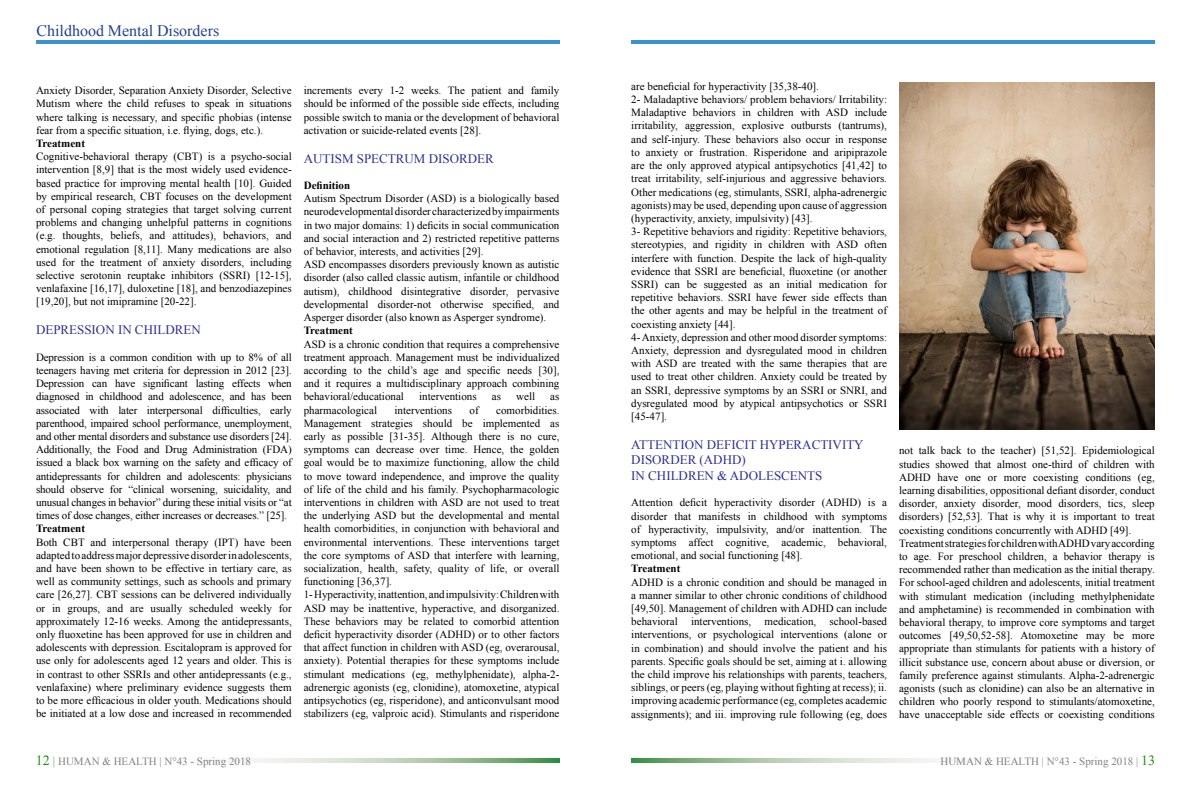
<style>
.page{position:relative;width:1191px;height:794px;background:#fff}
.page>*{position:absolute;margin:0;border:0;box-sizing:border-box;transform-origin:0 0}
.t1{font:16px "Times New Roman";color:#25408f}
.t2{font:13px/15.6px "Times New Roman";color:#2e3092}
.t3{font:11px/13.2px "Times New Roman";color:#000;text-align:justify}
.t4{font:11px "Times New Roman";color:#808285}
.t5{font:700 11px "Times New Roman";color:#000}
.s1{font-size:14px;color:#228b0f}
.s2{font-size:12px}
</style>
<div class="page">
<svg style="left:229px;top:758px;width:330px;height:5px;background:#b4cfb1"></svg>
<svg style="left:631px;top:758px;width:328px;height:5px;background:#b5cfb2"></svg>
<hr style="left:36px;top:41px;width:523px;height:3px;background:#3c91cf">
<hr style="left:631px;top:41px;width:524px;height:3px;background:#3c91cf">
<img style="left:899px;top:82px;width:256px;height:347px">
<h1 class="t1" style="left:36px;top:20px;width:184px">Childhood Mental Disorders</h1>
<p class="t3" style="left:36px;top:84px;width:257px">Anxiety Disorder, Separation Anxiety Disorder, Selective Mutism where the child refuses to speak in situations where talking is necessary, and specific phobias (intense fear from a specific situation, i.e. flying, dogs, etc.).</p>
<p class="t5" style="left:36px;top:136px;width:51px">Treatment</p>
<p class="t3" style="left:36px;top:150px;width:257px">Cognitive-behavioral therapy (CBT) is a psycho-social intervention [8,9] that is the most widely used evidence&shy;based practice for improving mental health [10]. Guided by empirical research, CBT focuses on the development of personal coping strategies that target solving current problems and changing unhelpful patterns in cognitions (e.g. thoughts, beliefs, and attitudes), behaviors, and emotional regulation [8,11]. Many medications are also used for the treatment of anxiety disorders, including selective serotonin reuptake inhibitors (SSRI) [12-15], venlafaxine [16,17], duloxetine [18], and benzodiazepines [19,20], but not imipramine [20-22].</p>
<p class="t2" style="left:36px;top:322px;width:166px">DEPRESSION IN CHILDREN</p>
<p class="t3" style="left:36px;top:350px;width:257px">Depression is a common condition with up to 8% of all teenagers having met criteria for depression in 2012 [23].<br>Depression can have significant lasting effects when diagnosed in childhood and adolescence, and has been associated with later interpersonal difficulties, early parenthood, impaired school performance, unemployment, and other mental disorders and substance use disorders [24].<br>Additionally, the Food and Drug Administration (FDA) issued a black box warning on the safety and efficacy of antidepressants for children and adolescents: physicians should observe for “clinical worsening, suicidality, and unusual changes in behavior” during these initial visits or “at times of dose changes, either increases or decreases.” [25].</p>
<p class="t5" style="left:36px;top:521px;width:51px">Treatment</p>
<p class="t3" style="left:36px;top:535px;width:257px">Both CBT and interpersonal therapy (IPT) have been adapted to address major depressive disorder in adolescents, and have been shown to be effective in tertiary care, as well as community settings, such as schools and primary care [26,27]. CBT sessions can be delivered individually or in groups, and are usually scheduled weekly for approximately 12-16 weeks. Among the antidepressants, only fluoxetine has been approved for use in children and adolescents with depression. Escitalopram is approved for use only for adolescents aged 12 years and older. This is in contrast to other SSRIs and other antidepressants (e.g., venlafaxine) where preliminary evidence suggests them to be more efficacious in older youth. Medications should be initiated at a low dose and increased in recommended</p>
<p class="t3" style="left:304px;top:84px;width:257px">increments every 1-2 weeks. The patient and family should be informed of the possible side effects, including possible switch to mania or the development of behavioral activation or suicide-related events [28].</p>
<p class="t2" style="left:304px;top:150px;width:191px">AUTISM SPECTRUM DISORDER</p>
<p class="t5" style="left:304px;top:178px;width:48px">Definition</p>
<p class="t3" style="left:304px;top:192px;width:257px;text-align:left">Autism Spectrum Disorder (ASD) is a biologically based neurodevelopmental disorder characterized by impairments in two major domains: 1) deficits in social communication and social interaction and 2) restricted repetitive patterns of behavior, interests, and activities [29].<br>ASD encompasses disorders previously known as autistic disorder (also called classic autism, infantile or childhood autism), childhood disintegrative disorder, pervasive developmental disorder-not otherwise specified, and Asperger disorder (also known as Asperger syndrome).</p>
<p class="t5" style="left:304px;top:323px;width:51px">Treatment</p>
<p class="t3" style="left:304px;top:337px;width:257px">ASD is a chronic condition that requires a comprehensive treatment approach. Management must be individualized according to the child’s age and specific needs [30], and it requires a multidisciplinary approach combining behavioral/educational</p>
<p class="t3" style="left:419px;top:390px;width:59px">interventions</p>
<p class="t3" style="left:492px;top:390px;width:11px">as</p>
<p class="t3" style="left:516px;top:390px;width:20px">well</p>
<p class="t3" style="left:550px;top:390px;width:11px">as</p>
<p class="t3" style="left:304px;top:403px;width:75px">pharmacological</p>
<p class="t3" style="left:394px;top:403px;width:59px">interventions</p>
<p class="t3" style="left:469px;top:403px;width:11px">of</p>
<p class="t3" style="left:304px;top:403px;width:257px;text-align:left;text-indent:192px">comorbidities.<br>Management strategies should be implemented as early as possible [31-35]. Although there is no cure, symptoms can decrease over time. Hence, the golden goal would be to maximize functioning, allow the child to move toward independence, and improve the quality of life of the child and his family. Psychopharmacologic interventions in children with ASD are not used to treat the underlying ASD but the developmental and mental health comorbidities, in conjunction with behavioral and environmental interventions. These interventions target the core symptoms of ASD that interfere with learning, socialization, health, safety, quality of life, or overall functioning [36,37].<br>1- Hyperactivity, inattention, and impulsivity: Children with ASD may be inattentive, hyperactive, and disorganized.<br>These behaviors may be related to comorbid attention deficit hyperactivity disorder (ADHD) or to other factors that affect function in children with ASD (eg, overarousal, anxiety). Potential therapies for these symptoms include stimulant medications (eg, methylphenidate), alpha-2- adrenergic agonists (eg, clonidine), atomoxetine, atypical antipsychotics (eg, risperidone), and anticonvulsant mood stabilizers (eg, valproic acid). Stimulants and risperidone</p>
<p class="t3" style="left:631px;top:79px;width:257px;text-align:left">are beneficial for hyperactivity [35,38-40].<br>2- Maladaptive behaviors/ problem behaviors/ Irritability:<br>Maladaptive behaviors in children with ASD include irritability, aggression, explosive outbursts (tantrums), and self-injury. These behaviors also occur in response to anxiety or frustration. Risperidone and aripiprazole are the only approved atypical antipsychotics [41,42] to treat irritability, self-injurious and aggressive behaviors.<br>Other medications (eg, stimulants, SSRI, alpha-adrenergic agonists) may be used, depending upon cause of aggression (hyperactivity, anxiety, impulsivity) [43].<br>3- Repetitive behaviors and rigidity: Repetitive behaviors, stereotypies, and rigidity in children with ASD often interfere with function. Despite the lack of high-quality evidence that SSRI are beneficial, fluoxetine (or another SSRI) can be suggested as an initial medication for repetitive behaviors. SSRI have fewer side effects than the other agents and may be helpful in the treatment of coexisting anxiety [44].<br>4- Anxiety, depression and other mood disorder symptoms:<br>Anxiety, depression and dysregulated mood in children with ASD are treated with the same therapies that are used to treat other children. Anxiety could be treated by an SSRI, depressive symptoms by an SSRI or SNRI, and dysregulated mood by atypical antipsychotics or SSRI [45-47].</p>
<p class="t2" style="left:631px;top:436px;width:234px">ATTENTION DEFICIT HYPERACTIVITY<br>DISORDER (ADHD)<br>IN CHILDREN &amp; ADOLESCENTS</p>
<p class="t3" style="left:631px;top:496px;width:257px">Attention deficit hyperactivity disorder (ADHD) is a disorder that manifests in childhood with symptoms of hyperactivity, impulsivity, and/or inattention. The symptoms affect cognitive, academic, behavioral, emotional, and social functioning [48].</p>
<p class="t5" style="left:631px;top:561px;width:51px">Treatment</p>
<p class="t3" style="left:631px;top:575px;width:257px">ADHD is a chronic condition and should be managed in a manner similar to other chronic conditions of childhood [49,50]. Management of children with ADHD can include behavioral interventions, medication, school-based interventions, or psychological interventions (alone or in combination) and should involve the patient and his parents. Specific goals should be set, aiming at i. allowing the child improve his relationships with parents, teachers, siblings, or peers (eg, playing without fighting at recess); ii. improving academic performance (eg, completes academic assignments); and iii. improving rule following (eg, does</p>
<p class="t3" style="left:899px;top:444px;width:257px;text-align:left">not talk back to the teacher) [51,52]. Epidemiological studies showed that almost one-third of children with ADHD have one or more coexisting conditions (eg, learning disabilities, oppositional defiant disorder, conduct disorder, anxiety disorder, mood disorders, tics, sleep disorders) [52,53]. That is why it is important to treat coexisting conditions concurrently with ADHD [49].<br>Treatment strategies for children with ADHD vary according to age. For preschool children, a behavior therapy is recommended rather than medication as the initial therapy.<br>For school-aged children and adolescents, initial treatment with stimulant medication (including methylphenidate and amphetamine) is recommended in combination with behavioral therapy, to improve core symptoms and target outcomes [49,50,52-58]. Atomoxetine may be more appropriate than stimulants for patients with a history of illicit substance use, concern about abuse or diversion, or family preference against stimulants. Alpha-2-adrenergic agonists (such as clonidine) can also be an alternative in children who poorly respond to stimulants/atomoxetine, have unacceptable side effects or coexisting conditions</p>
<p class="t4" style="left:36px;top:754px;width:217px"><span class="s1">12</span> <span class="s2">|</span> HUMAN &amp; HEALTH | N°43 - Spring 2018</p>
<p class="t4" style="left:940px;top:754px;width:216px">HUMAN &amp; HEALTH | N°43 - Spring 2018 | <span class="s1">13</span></p>
</div>
